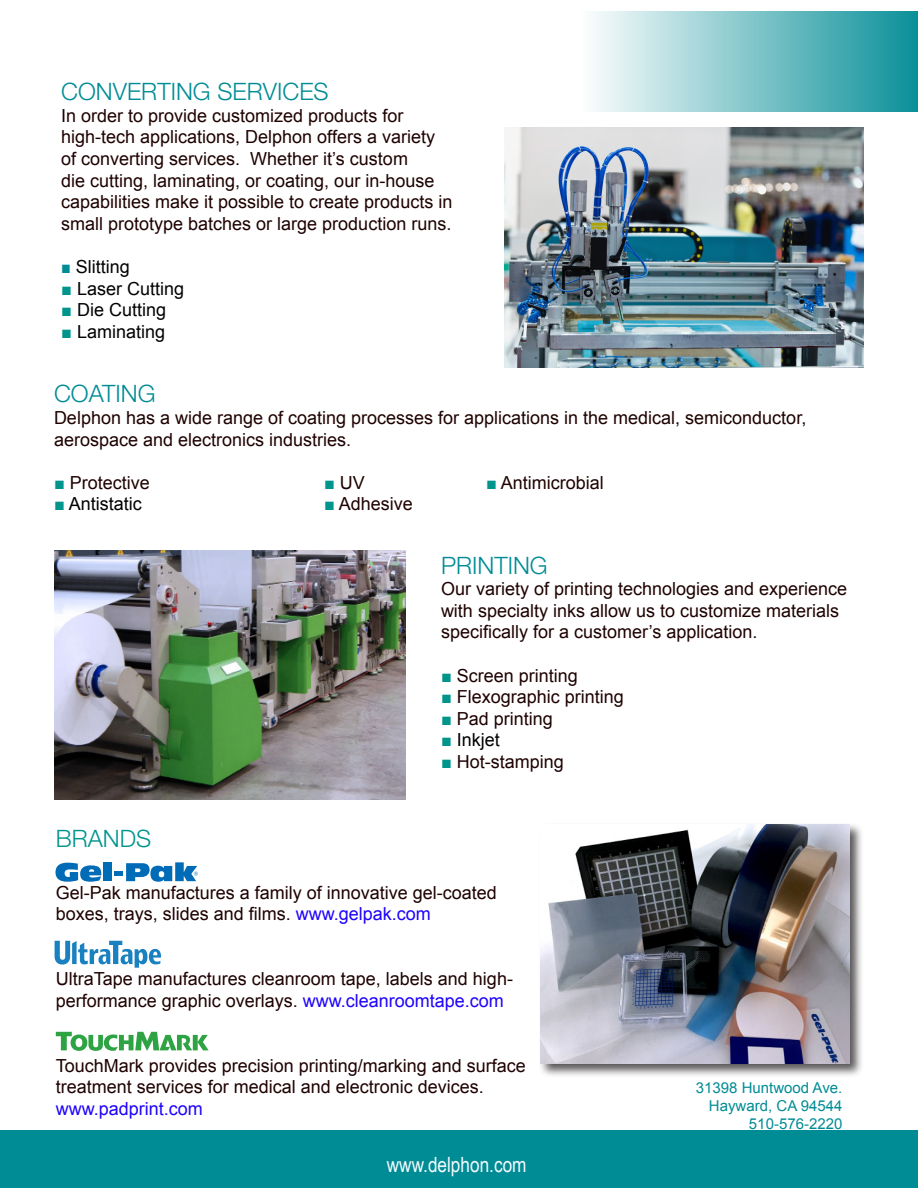
<style>
.page{position:relative;width:918px;height:1188px;background:#fff}
.page>*{position:absolute;margin:0;border:0;box-sizing:border-box;transform-origin:0 0}
.t1{font:300 24px "Helvetica Neue";color:#008c95}
.t2{font:300 24px "Helvetica Neue";color:#00958c}
.t3{font:21px "Arial Narrow";color:#f3fafe}
.t4{font:18px/21.6px "Arial";color:#1e0201}
.t5{font:18px "Arial";color:#000200}
.t6{font:18px "Arial";color:#000101}
.t7{font:500 18px "Helvetica Neue";color:#f3fafe}
.t8{font:15px "Arial";color:#008c95}
.s1{color:#008c95}
.s2{color:#00958c}
.s3{color:#1e03fd}
</style>
<div class="page">
<div style="left:581px;top:11px;width:337px;height:101px;background:linear-gradient(to right,#fefefe,#0a9099)"></div>
<img style="left:54px;top:551px;width:352px;height:248px">
<svg style="left:56px;top:1032px;width:153px;height:19px"></svg>
<svg style="left:55px;top:941px;width:106px;height:27px"></svg>
<svg style="left:56px;top:863px;width:45px;height:19px"></svg>
<div style="left:103px;top:862px;width:9px;height:19px;background:#006bb6"></div>
<div style="left:114px;top:871px;width:9px;height:5px;background:#006bb6"></div>
<svg style="left:126px;top:862px;width:72px;height:20px"></svg>
<div style="left:538px;top:823px;width:326px;height:255px;background:#231f20;opacity:.75"></div>
<img style="left:540px;top:824px;width:310px;height:240px">
<div style="left:0;top:1130px;width:918px;height:58px;background:#008c95"></div>
<img style="left:504px;top:128px;width:360px;height:240px">
<p class="t1" style="left:61px;top:77px;width:269px">CONVERTING SERVICES</p>
<p class="t4" style="left:61px;top:105px;width:393px">In order to provide customized products for high-tech applications, Delphon offers a variety of converting services. Whether it’s custom<br>die cutting, laminating, or coating, our in-house capabilities make it possible to create products in small prototype batches or large production runs.</p>
<p class="t5" style="left:61px;top:255px;width:70px"><span class="s1">■</span> Slitting</p>
<p class="t5" style="left:61px;top:277px;width:124px"><span class="s2">■</span> Laser Cutting</p>
<p class="t5" style="left:61px;top:298px;width:106px"><span class="s2">■</span> Die Cutting</p>
<p class="t5" style="left:61px;top:320px;width:105px"><span class="s2">■</span> Laminating</p>
<p class="t1" style="left:54px;top:379px;width:103px">COATING</p>
<p class="t4" style="left:54px;top:407px;width:754px">Delphon has a wide range of coating processes for applications in the medical, semiconductor, aerospace and electronics industries.</p>
<p class="t4" style="left:54px;top:472px;width:97px"><span class="s2">■</span> Protective</p>
<p class="t4" style="left:324px;top:472px;width:42px"><span class="s2">■</span> UV</p>
<p class="t4" style="left:486px;top:472px;width:119px"><span class="s2">■</span> Antimicrobial</p>
<p class="t6" style="left:54px;top:492px;width:89px"><span class="s2">■</span> Antistatic</p>
<p class="t4" style="left:324px;top:493px;width:90px"><span class="s2">■</span> Adhesive</p>
<p class="t1" style="left:441px;top:550px;width:108px">PRINTING</p>
<p class="t4" style="left:441px;top:578px;width:408px">Our variety of printing technologies and experience with specialty inks allow us to customize materials specifically for a customer’s application.</p>
<p class="t4" style="left:441px;top:665px;width:138px"><span class="s2">■</span> Screen printing</p>
<p class="t4" style="left:441px;top:686px;width:184px"><span class="s2">■</span> Flexographic printing</p>
<p class="t4" style="left:441px;top:708px;width:113px"><span class="s2">■</span> Pad printing</p>
<p class="t6" style="left:441px;top:728px;width:60px"><span class="s2">■</span> Inkjet</p>
<p class="t4" style="left:441px;top:751px;width:124px"><span class="s2">■</span> Hot-stamping</p>
<p class="t2" style="left:56px;top:824px;width:97px">BRANDS</p>
<p class="t4" style="left:56px;top:882px;width:443px">Gel-Pak manufactures a family of innovative gel-coated boxes, trays, slides and films. <span class="s3">www.gelpak.com</span></p>
<p class="t4" style="left:56px;top:968px;width:459px">UltraTape manufactures cleanroom tape, labels and high&shy;performance graphic overlays. <span class="s3">www.cleanroomtape.com</span></p>
<p class="t4" style="left:56px;top:1055px;width:472px">TouchMark provides precision printing/marking and surface treatment services for medical and electronic devices. <span class="s3">www.padprint.com</span></p>
<p class="t3" style="left:387px;top:1149px;width:141px">www.delphon.com</p>
<p class="t7" style="left:446px;top:1148px;width:157px">www.delphon.com</p>
<p class="t8" style="left:696px;top:1078px;width:148px">31398 Huntwood Ave.</p>
<p class="t8" style="left:709px;top:1096px;width:135px">Hayward, CA 94544</p>
<p class="t8" style="left:749px;top:1114px;width:95px">510-576-2220</p>
</div>
